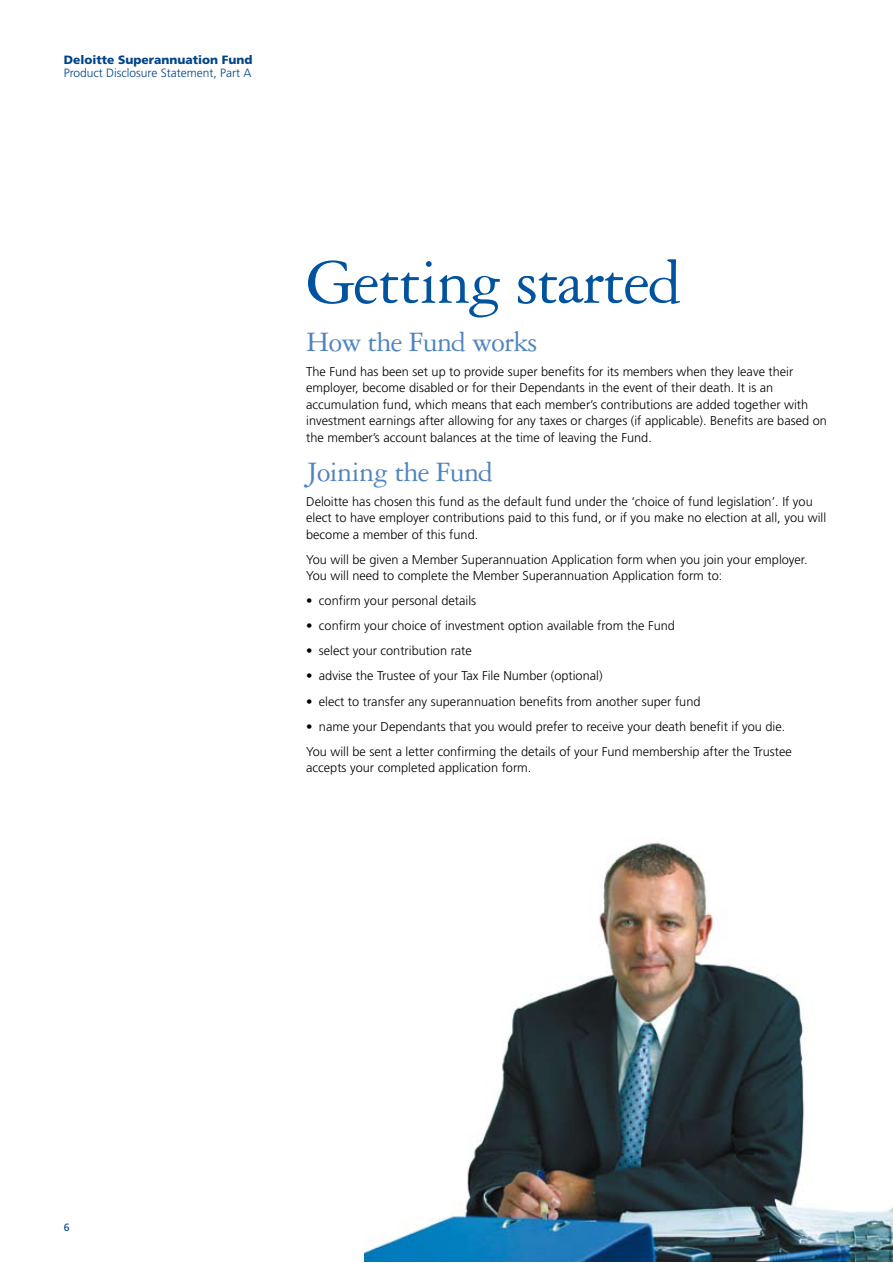
<style>
.page{position:relative;width:893px;height:1263px;background:#fff}
.page>*{position:absolute;margin:0;border:0;box-sizing:border-box;transform-origin:0 0}
.t1{font:67.5px "Garamond Three";letter-spacing:-.025em;color:#00539f}
.t2{font:30px "Garamond Three";letter-spacing:-.025em;color:#5084bf}
.t3{font:300 12.75px/16.5px "Frutiger";color:#000}
.t4{font:300 12px "Frutiger";color:#004489}
.t5{font:900 12px "Frutiger";color:#004489}
</style>
<div class="page">
<img style="left:365px;top:842px;width:528px;height:419px">
<p class="t5" style="left:64px;top:53px;width:190px">Deloitte Superannuation Fund</p>
<p class="t4" style="left:64px;top:66px;width:189px">Product Disclosure Statement, Part A</p>
<h1 class="t1" style="left:306px;top:246px;width:377px">Getting started</h1>
<h2 class="t2" style="left:306px;top:325px;width:233px">How the Fund works</h2>
<p class="t3" style="left:306px;top:363px;width:522px">The Fund has been set up to provide super benefits for its members when they leave their employer, become disabled or for their Dependants in the event of their death. It is an accumulation fund, which means that each member’s contributions are added together with investment earnings after allowing for any taxes or charges (if applicable). Benefits are based on the member’s account balances at the time of leaving the Fund.</p>
<h2 class="t2" style="left:306px;top:456px;width:189px">Joining the Fund</h2>
<p class="t3" style="left:306px;top:493px;width:521px">Deloitte has chosen this fund as the default fund under the ‘choice of fund legislation’. If you elect to have employer contributions paid to this fund, or if you make no election at all, you will become a member of this fund.</p>
<p class="t3" style="left:306px;top:551px;width:503px">You will be given a Member Superannuation Application form when you join your employer.<br>You will need to complete the Member Superannuation Application form to:</p>
<p class="t3" style="left:306px;top:593px;width:172px">• confirm your personal details</p>
<p class="t3" style="left:306px;top:618px;width:370px">• confirm your choice of investment option available from the Fund</p>
<p class="t3" style="left:306px;top:643px;width:167px">• select your contribution rate</p>
<p class="t3" style="left:306px;top:668px;width:298px">• advise the Trustee of your Tax File Number (optional)</p>
<p class="t3" style="left:306px;top:693px;width:396px">• elect to transfer any superannuation benefits from another super fund</p>
<p class="t3" style="left:306px;top:714px;width:487px;line-height:25px">• name your Dependants that you would prefer to receive your death benefit if you die.<br>You will be sent a letter confirming the details of your Fund membership after the Trustee</p>
<p class="t3" style="left:306px;top:759px;width:227px">accepts your completed application form.</p>
</div>
